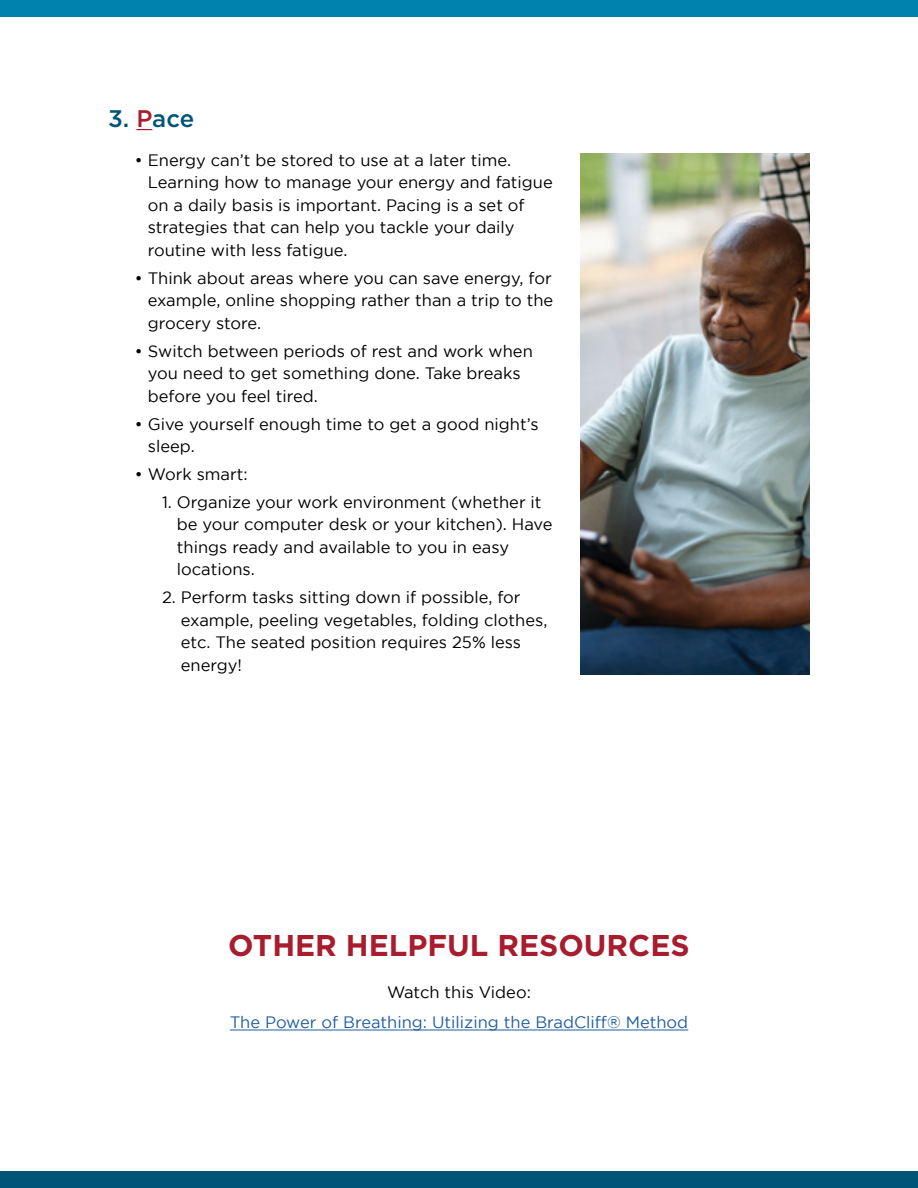
<style>
.page{position:relative;width:918px;height:1188px;background:#fff}
.page>*{position:absolute;margin:0;border:0;box-sizing:border-box;transform-origin:0 0}
.t1{font:700 30px "Gotham";color:#a81d2e}
.t2{font:500 24px "Gotham";color:#057}
.t3{font:16.5px/22.5px "Gotham";color:#000}
.t4{font:16.5px "Gotham";color:#215e9e}
.s1{color:#a81d2e}
</style>
<div class="page">
<div style="left:0;top:0;width:918px;height:16px;background:#0082ae"></div>
<div style="left:0;top:1172px;width:918px;height:16px;background:#057"></div>
<svg style="left:136px;top:129px;width:16px;height:1px"></svg>
<img style="left:580px;top:154px;width:230px;height:520px">
<hr style="left:230px;top:1030px;width:458px;height:1px;background:#215e9e">
<h2 class="t2" style="left:108px;top:103px;width:88px">3. <span class="s1">P</span>ace</h2>
<p class="t3" style="left:148px;top:149px;width:407px;text-indent:-13px">• Energy can’t be stored to use at a later time.<br>Learning how to manage your energy and fatigue on a daily basis is important. Pacing is a set of strategies that can help you tackle your daily routine with less fatigue.</p>
<p class="t3" style="left:148px;top:266px;width:407px;text-align:justify;text-indent:-13px">• Think about areas where you can save energy, for example, online shopping rather than a trip to the grocery store.</p>
<p class="t3" style="left:148px;top:339px;width:387px;text-indent:-13px">• Switch between periods of rest and work when you need to get something done. Take breaks before you feel tired.</p>
<p class="t3" style="left:148px;top:412px;width:392px;text-indent:-13px">• Give yourself enough time to get a good night’s sleep.</p>
<p class="t3" style="left:135px;top:463px;width:114px">• Work smart:</p>
<p class="t3" style="left:177px;top:491px;width:377px;text-indent:-15px">1. Organize your work environment (whether it be your computer desk or your kitchen). Have things ready and available to you in easy locations.</p>
<p class="t3" style="left:181px;top:586px;width:368px;text-indent:-19px">2. Perform tasks sitting down if possible, for example, peeling vegetables, folding clothes, etc. The seated position requires 25% less energy!</p>
<h1 class="t1" style="left:228px;top:926px;width:463px">OTHER HELPFUL RESOURCES</h1>
<p class="t3" style="left:387px;top:980px;width:145px">Watch this Video:</p>
<p class="t4" style="left:230px;top:1013px;width:460px">The Power of Breathing: Utilizing the BradCliff® Method</p>
</div>
